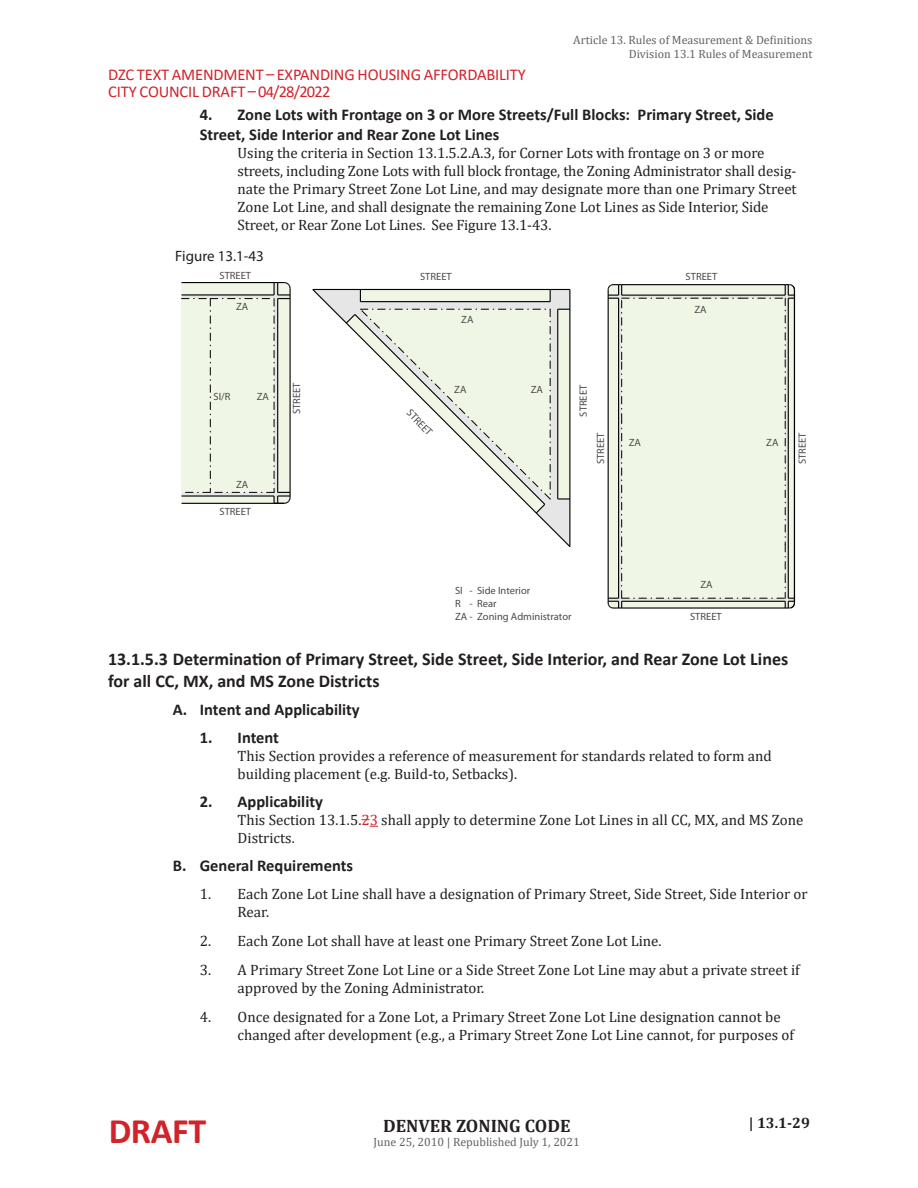
<style>
.page{position:relative;width:918px;height:1188px;background:#fff}
.page>*{position:absolute;margin:0;border:0;box-sizing:border-box;transform-origin:0 0}
.t1{font:700 36px "Calibri";color:#d1232a}
.t2{font:700 18px/21.6px "Calibri";color:#231f20}
.t3{font:700 18px "Cambria";color:#231f20}
.t4{font:700 16.5px/19.8px "Calibri";color:#231f20}
.t5{font:16.5px "Calibri";letter-spacing:-.01em;color:#d1232a}
.body_3{font:15px/18px "Cambria";color:#231f20}
.t6{font:15px "Myriad Pro";color:#231f20}
.t7{font:700 15px "Cambria";color:#231f20}
.t8{font:12px/14.4px "Cambria";color:#636366;text-align:right}
.t9{font:10.5px/12.6px "Myriad Pro";color:#4a494a}
.s1{color:#d1232a}
</style>
<div class="page">
<svg style="left:607px;top:284px;width:189px;height:325px;background:#e1e6d7"></svg>
<hr style="left:622px;top:284px;width:163px;height:1px;background:#000">
<hr style="left:622px;top:607px;width:163px;height:2px;background:#000">
<svg style="left:182px;top:282px;width:109px;height:222px;background:#e4e9da"></svg>
<hr style="left:290px;top:299px;width:1px;height:193px;background:#000">
<hr style="left:182px;top:503px;width:102px;height:1px;background:#000">
<svg style="left:312px;top:288px;width:259px;height:259px"></svg>
<svg style="left:550px;top:289px;width:1px;height:13px"></svg>
<svg style="left:558px;top:309px;width:12px;height:1px"></svg>
<svg style="left:360px;top:289px;width:1px;height:13px"></svg>
<svg style="left:558px;top:498px;width:12px;height:2px"></svg>
<svg style="left:345px;top:308px;width:206px;height:207px"></svg>
<p class="t5" style="left:108px;top:64px;width:419px">DZC TEXT AMENDMENT – EXPANDING HOUSING AFFORDABILITY</p>
<p class="t5" style="left:108px;top:80px;width:224px">CITY COUNCIL DRAFT – 04/28/2022</p>
<p class="t8" style="left:573px;top:32px;width:241px">Article 13. Rules of Measurement &amp; Definitions<br>Division 13.1 Rules of Measurement</p>
<p class="t4" style="left:200px;top:105px;width:575px">4. Zone Lots with Frontage on 3 or More Streets/Full Blocks: Primary Street, Side<br>Street, Side Interior and Rear Zone Lot Lines</p>
<p class="body_3" style="left:238px;top:144px;width:561px">Using the criteria in Section 13.1.5.2.A.3, for Corner Lots with frontage on 3 or more streets, including Zone Lots with full block frontage, the Zoning Administrator shall desig&shy;nate the Primary Street Zone Lot Line, and may designate more than one Primary Street Zone Lot Line, and shall designate the remaining Zone Lot Lines as Side Interior, Side Street, or Rear Zone Lot Lines. See Figure 13.1-43.</p>
<p class="t6" style="left:175px;top:246px;width:90px">Figure 13.1-43</p>
<p class="t9" style="left:220px;top:269px;width:33px">STREET</p>
<p class="t9" style="left:236px;top:300px;width:14px">ZA</p>
<p class="t9" style="left:214px;top:390px;width:18px">SI/R</p>
<p class="t9" style="left:257px;top:390px;width:14px">ZA</p>
<p class="t9" style="left:290px;top:414px;width:33px;rotate:-90deg">STREET</p>
<p class="t9" style="left:236px;top:478px;width:14px">ZA</p>
<p class="t9" style="left:220px;top:505px;width:33px">STREET</p>
<p class="t9" style="left:420px;top:270px;width:33px">STREET</p>
<p class="t9" style="left:461px;top:313px;width:14px">ZA</p>
<p class="t9" style="left:413px;top:406px;width:33px;rotate:46deg">STREET</p>
<p class="t9" style="left:454px;top:383px;width:14px">ZA</p>
<p class="t9" style="left:531px;top:383px;width:14px">ZA</p>
<p class="t9" style="left:686px;top:270px;width:33px">STREET</p>
<p class="t9" style="left:694px;top:303px;width:14px">ZA</p>
<p class="t9" style="left:577px;top:417px;width:33px;rotate:-90deg">STREET</p>
<p class="t9" style="left:594px;top:464px;width:33px;rotate:-90deg">STREET</p>
<p class="t9" style="left:796px;top:464px;width:33px;rotate:-90deg">STREET</p>
<p class="t9" style="left:629px;top:436px;width:14px">ZA</p>
<p class="t9" style="left:766px;top:436px;width:14px">ZA</p>
<p class="t9" style="left:455px;top:584px;width:118px">SI - Side Interior<br>R - Rear<br>ZA - Zoning Administrator</p>
<p class="t9" style="left:700px;top:578px;width:14px">ZA</p>
<p class="t9" style="left:690px;top:610px;width:33px">STREET</p>
<p class="t2" style="left:108px;top:648px;width:682px">13.1.5.3 Determination of Primary Street, Side Street, Side Interior, and Rear Zone Lot Lines for all CC, MX, and MS Zone Districts</p>
<p class="t4" style="left:173px;top:699px;width:189px">A. Intent and Applicability</p>
<p class="t4" style="left:200px;top:727px;width:81px">1. Intent</p>
<p class="body_3" style="left:238px;top:747px;width:536px">This Section provides a reference of measurement for standards related to form and building placement (e.g. Build-to, Setbacks).</p>
<p class="t4" style="left:200px;top:791px;width:125px">2. Applicability</p>
<p class="body_3" style="left:238px;top:811px;width:567px">This Section 13.1.5.<span class="s1">23</span> shall apply to determine Zone Lot Lines in all CC, MX, and MS Zone<br>Districts.</p>
<p class="t4" style="left:173px;top:855px;width:182px">B. General Requirements</p>
<p class="body_3" style="left:238px;top:885px;width:572px;text-indent:-38px">1. Each Zone Lot Line shall have a designation of Primary Street, Side Street, Side Interior or<br>Rear.</p>
<p class="body_3" style="left:200px;top:932px;width:463px">2. Each Zone Lot shall have at least one Primary Street Zone Lot Line.</p>
<p class="body_3" style="left:238px;top:961px;width:564px;text-indent:-38px">3. A Primary Street Zone Lot Line or a Side Street Zone Lot Line may abut a private street if approved by the Zoning Administrator.</p>
<p class="body_3" style="left:238px;top:1008px;width:558px;text-indent:-38px">4. Once designated for a Zone Lot, a Primary Street Zone Lot Line designation cannot be changed after development (e.g., a Primary Street Zone Lot Line cannot, for purposes of</p>
<p class="t1" style="left:109px;top:1106px;width:99px">DRAFT</p>
<p class="t3" style="left:383px;top:1113px;width:189px">DENVER ZONING CODE</p>
<p class="t8" style="left:374px;top:1135px;width:208px">June 25, 2010 | Republished July 1, 2021</p>
<p class="t7" style="left:749px;top:1113px;width:63px">| 13.1-29</p>
</div>
